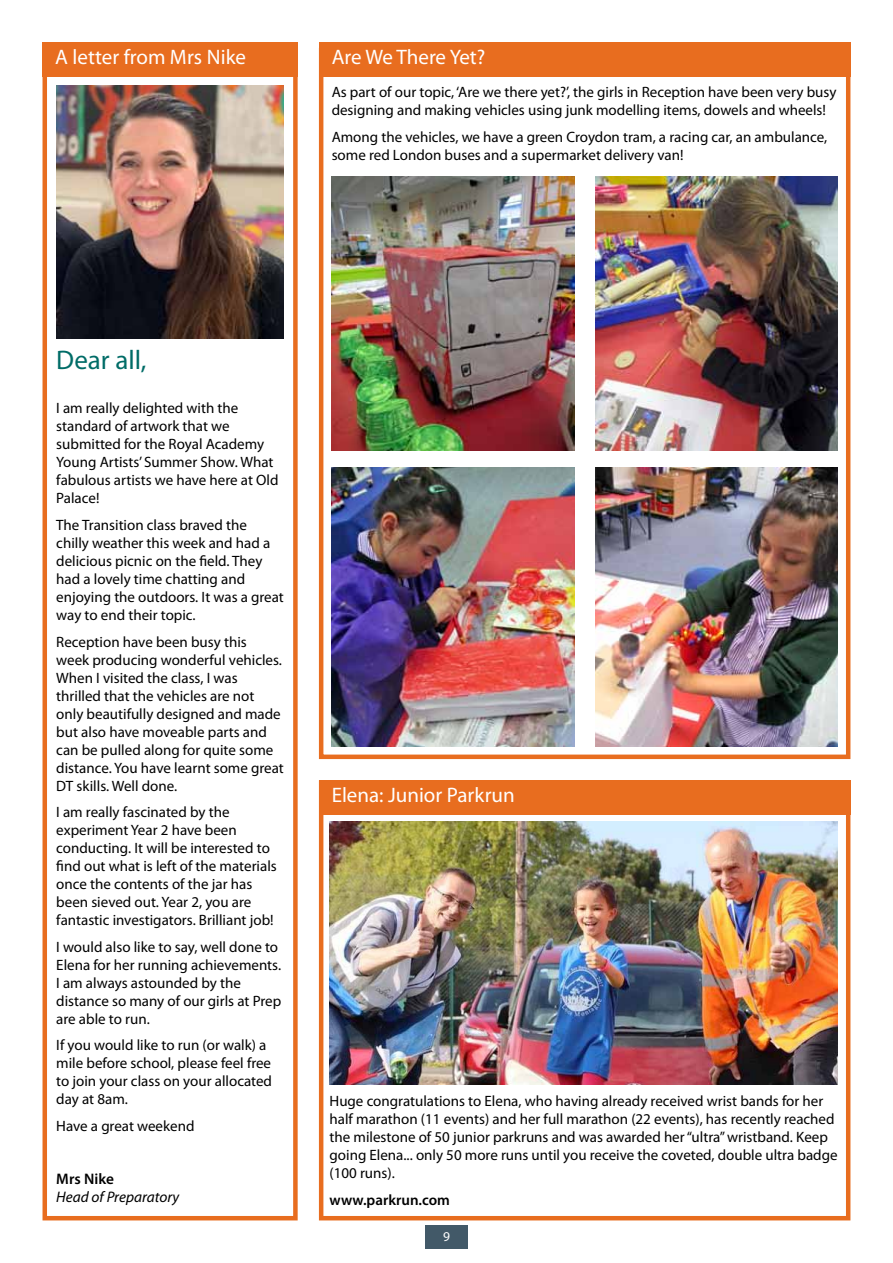
<style>
.page{position:relative;width:893px;height:1263px;background:#fff}
.page>*{position:absolute;margin:0;border:0;box-sizing:border-box;transform-origin:0 0}
.t1{font:27px "Myriad Pro";color:#006c67}
.t2{font:21px "Myriad Pro";color:#fff}
.t3{font:italic 15.3px "Myriad Pro";color:#000}
.t4{font:600 15.3px "Myriad Pro";color:#000}
.t5{font:15px/18px "Myriad Pro";color:#000}
.t6{font:600 15px "Myriad Pro";color:#000}
.t7{font:13.5px "Myriad Pro";color:#fff}
</style>
<div class="page">
<div style="left:425px;top:1226px;width:43px;height:23px;background:#425968"></div>
<div style="left:43px;top:48px;width:255px;height:1172px;border:4px solid #e86d1f"></div>
<div style="left:319px;top:48px;width:531px;height:711px;border:4px solid #e86d1f"></div>
<div style="left:43px;top:43px;width:255px;height:34px;background:#e86d1f"></div>
<div style="left:319px;top:43px;width:531px;height:34px;background:#e86d1f"></div>
<img style="left:56px;top:86px;width:228px;height:252px">
<img style="left:595px;top:176px;width:243px;height:275px">
<img style="left:332px;top:176px;width:242px;height:275px">
<img style="left:595px;top:468px;width:243px;height:278px">
<img style="left:332px;top:468px;width:242px;height:278px">
<div style="left:319px;top:780px;width:531px;height:440px;border:4px solid #e86d1f"></div>
<div style="left:319px;top:780px;width:531px;height:34px;background:#e86d1f"></div>
<img style="left:330px;top:822px;width:508px;height:262px">
<h2 class="t2" style="left:55px;top:44px;width:192px">A letter from Mrs Nike</h2>
<h2 class="t2" style="left:332px;top:44px;width:155px">Are We There Yet?</h2>
<p class="t5" style="left:332px;top:83px;width:506px">As part of our topic, ‘Are we there yet?’, the girls in Reception have been very busy designing and making vehicles using junk modelling items, dowels and wheels!</p>
<p class="t5" style="left:332px;top:127px;width:497px">Among the vehicles, we have a green Croydon tram, a racing car, an ambulance, some red London buses and a supermarket delivery van!</p>
<h1 class="t1" style="left:56px;top:343px;width:92px">Dear all,</h1>
<p class="t5" style="left:56px;top:399px;width:224px">I am really delighted with the standard of artwork that we submitted for the Royal Academy<br>Young Artists’ Summer Show. What fabulous artists we have here at Old<br>Palace!</p>
<p class="t5" style="left:56px;top:516px;width:229px">The Transition class braved the<br>chilly weather this week and had a delicious picnic on the field. They had a lovely time chatting and enjoying the outdoors. It was a great way to end their topic.</p>
<p class="t5" style="left:56px;top:632px;width:229px">Reception have been busy this<br>week producing wonderful vehicles.<br>When I visited the class, I was thrilled that the vehicles are not only beautifully designed and made but also have moveable parts and can be pulled along for quite some distance. You have learnt some great<br>DT skills. Well done.</p>
<p class="t5" style="left:56px;top:803px;width:222px">I am really fascinated by the experiment Year 2 have been conducting. It will be interested to find out what is left of the materials once the contents of the jar has been sieved out. Year 2, you are fantastic investigators. Brilliant job!</p>
<p class="t5" style="left:56px;top:937px;width:226px">I would also like to say, well done to<br>Elena for her running achievements.<br>I am always astounded by the distance so many of our girls at Prep are able to run.</p>
<p class="t5" style="left:56px;top:1036px;width:217px">If you would like to run (or walk) a mile before school, please feel free to join your class on your allocated day at 8am.</p>
<p class="t5" style="left:56px;top:1116px;width:140px">Have a great weekend</p>
<p class="t4" style="left:56px;top:1169px;width:59px">Mrs Nike</p>
<p class="t3" style="left:56px;top:1187px;width:124px">Head of Preparatory</p>
<h2 class="t2" style="left:332px;top:782px;width:185px">Elena: Junior Parkrun</h2>
<p class="t5" style="left:330px;top:1092px;width:510px">Huge congratulations to Elena, who having already received wrist bands for her half marathon (11 events) and her full marathon (22 events), has recently reached the milestone of 50 junior parkruns and was awarded her “ultra” wristband. Keep going Elena... only 50 more runs until you receive the coveted, double ultra badge (100 runs).</p>
<p class="t6" style="left:330px;top:1190px;width:122px">www.parkrun.com</p>
<p class="t7" style="left:443px;top:1228px;width:8px">9</p>
</div>
